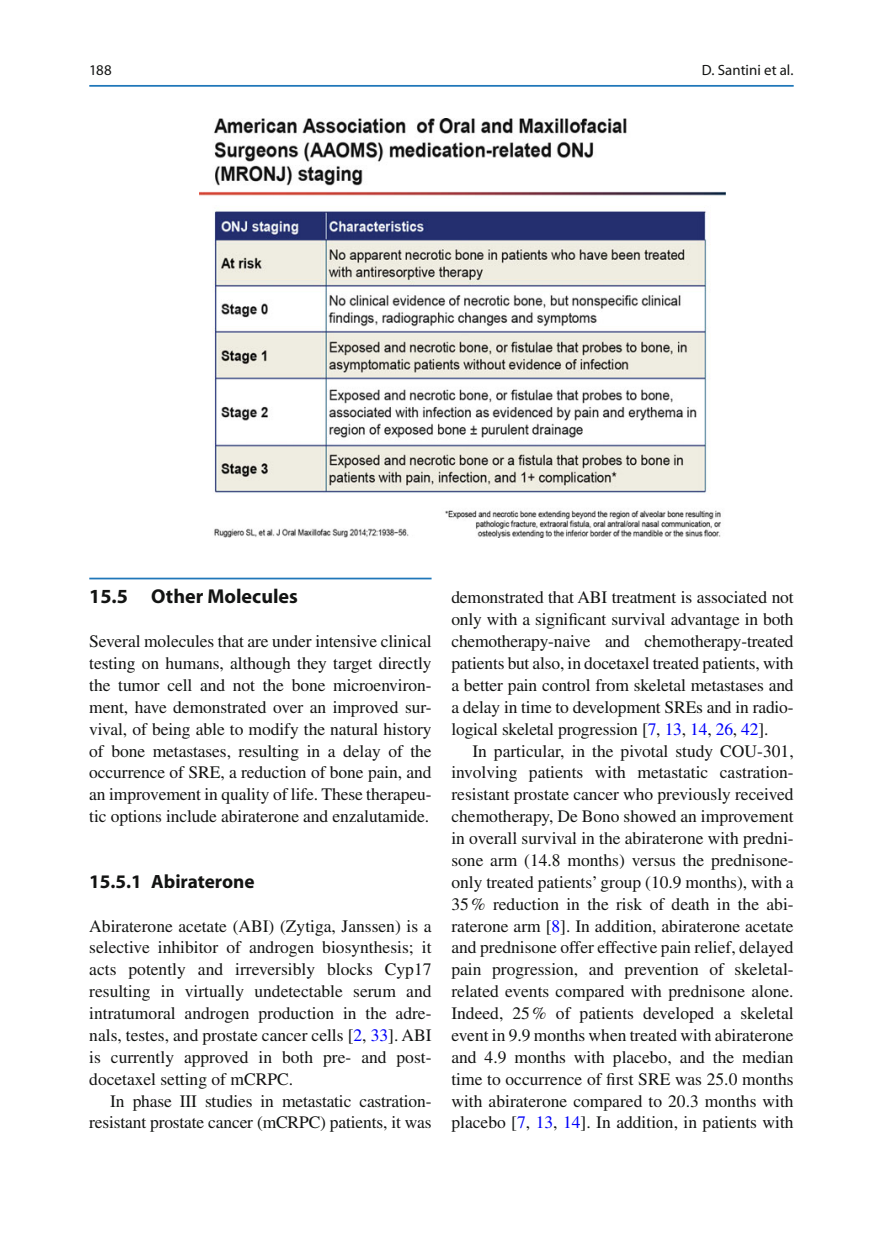
<style>
.page{position:relative;width:883px;height:1260px;background:#fff}
.page>*{position:absolute;margin:0;border:0;box-sizing:border-box;transform-origin:0 0}
.t1{font:700 20.12px "Sgkhhd Myriad";color:#131413}
.t2{font:700 19.25px "Sgkhhd Myriad";color:#131413}
.t3{font:17.5px/21.9px "Wgxfxr Times";letter-spacing:-.005em;color:#131413;text-align:justify}
.t4{font:14.88px "Ljsxrs Myriad";color:#131413}
.s1{color:#0000fa}
</style>
<div class="page">
<hr style="left:89px;top:578px;width:343px;height:1px;background:#1f77b9">
<img style="left:200px;top:118px;width:525px;height:420px">
<hr style="left:89px;top:85px;width:705px;height:2px;background:#1f77b9">
<p class="t4" style="left:89px;top:64px;width:24px">188</p>
<p class="t4" style="left:702px;top:64px;width:93px">D. Santini et al.</p>
<p class="t1" style="left:89px;top:589px;width:210px">15.5 Other Molecules</p>
<p class="t3" style="left:89px;top:632px;width:344px">Several molecules that are under intensive clinical testing on humans, although they target directly the tumor cell and not the bone microenviron&shy;ment, have demonstrated over an improved sur&shy;vival, of being able to modify the natural history of bone metastases, resulting in a delay of the occurrence of SRE, a reduction of bone pain, and an improvement in quality of life. These therapeu&shy;tic options include abiraterone and enzalutamide.</p>
<p class="t2" style="left:89px;top:874px;width:167px">15.5.1 Abiraterone</p>
<p class="t3" style="left:89px;top:916px;width:344px">Abiraterone acetate (ABI) (Zytiga, Janssen) is a selective inhibitor of androgen biosynthesis; it acts potently and irreversibly blocks Cyp17 resulting in virtually undetectable serum and intratumoral androgen production in the adre&shy;nals, testes, and prostate cancer cells [ <span class="s1">2</span> , <span class="s1">33</span> ]. ABI is currently approved in both pre- and post&shy;docetaxel setting of mCRPC.</p>
<p class="t3" style="left:89px;top:1091px;width:344px;text-align:right">In phase III studies in metastatic castration&shy;resistant prostate cancer (mCRPC) patients, it was</p>
<p class="t3" style="left:451px;top:588px;width:344px">demonstrated that ABI treatment is associated not only with a significant survival advantage in both chemotherapy-naive and chemotherapy-treated patients but also, in docetaxel treated patients, with a better pain control from skeletal metastases and a delay in time to development SREs and in radio&shy;logical skeletal progression [ <span class="s1">7</span> , <span class="s1">13</span> , <span class="s1">14</span> , <span class="s1">26</span> , <span class="s1">42</span> ].</p>
<p class="t3" style="left:451px;top:741px;width:344px;text-indent:21px">In particular, in the pivotal study COU-301, involving patients with metastatic castration&shy;resistant prostate cancer who previously received chemotherapy, De Bono showed an improvement in overall survival in the abiraterone with predni&shy;sone arm (14.8 months) versus the prednisone&shy;only treated patients’ group (10.9 months), with a 35 % reduction in the risk of death in the abi&shy;raterone arm [ <span class="s1">8</span> ]. In addition, abiraterone acetate and prednisone offer effective pain relief, delayed pain progression, and prevention of skeletal&shy;related events compared with prednisone alone.<br>Indeed, 25 % of patients developed a skeletal event in 9.9 months when treated with abiraterone and 4.9 months with placebo, and the median time to occurrence of first SRE was 25.0 months with abiraterone compared to 20.3 months with placebo [ <span class="s1">7</span> , <span class="s1">13</span> , <span class="s1">14</span> ]. In addition, in patients with</p>
</div>
